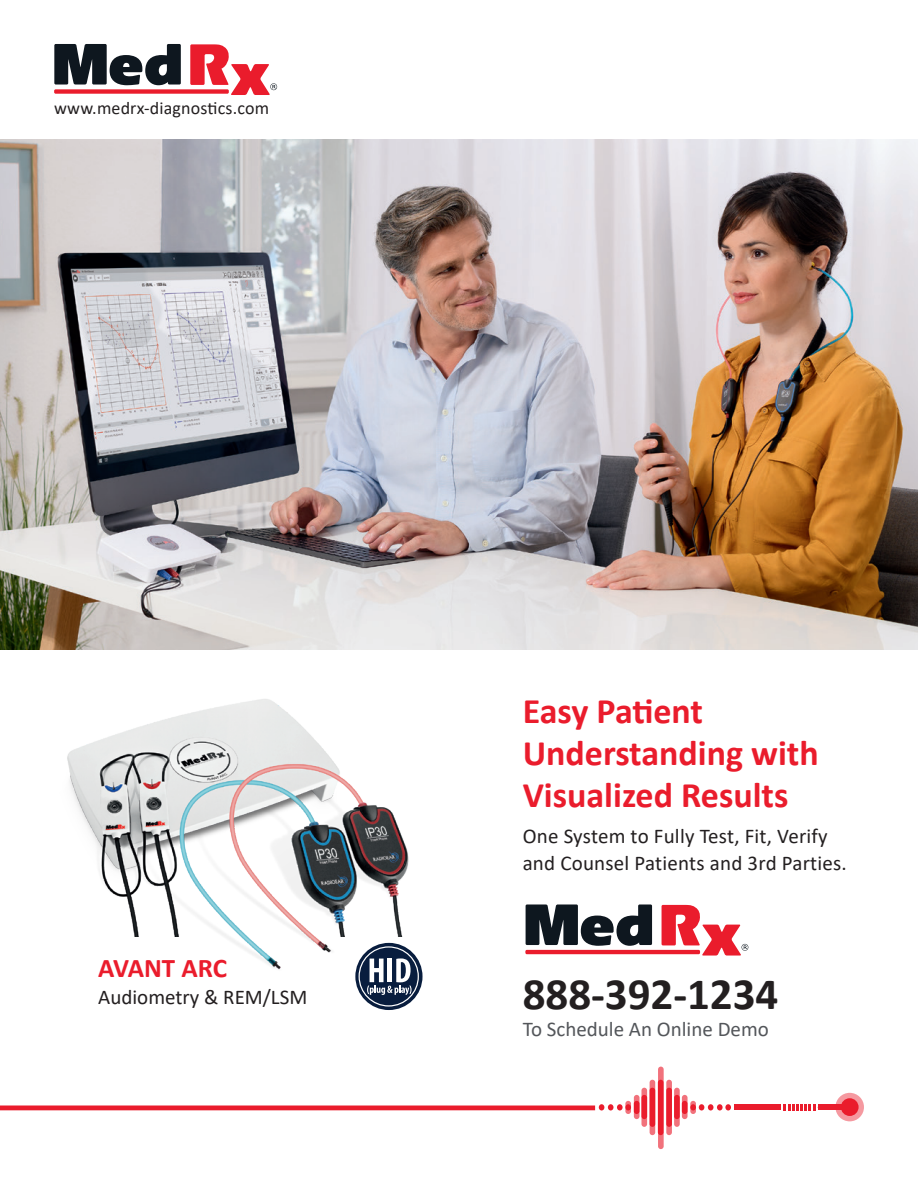
<style>
.page{position:relative;width:918px;height:1188px;background:#fff}
.page>*{position:absolute;margin:0;border:0;box-sizing:border-box;transform-origin:0 0}
.t1{font:700 45px "Calibri";color:#231f20}
.t2{font:700 36px/42px "Calibri";color:#ea1c2c}
.t3{font:700 27px "Calibri";letter-spacing:-.005em;color:#ea1c2c}
.t4{font:21px/27px "Calibri";letter-spacing:.01em;color:#231f20}
.t5{font:21px "Calibri";color:#53565a}
.t6{font:18px "Calibri";letter-spacing:.01em;color:#231f20}
</style>
<div class="page">
<img style="left:8px;top:649px;width:476px;height:321px">
<div style="left:108px;top:937px;width:85px;height:154px;background:#fff"></div>
<div style="left:54px;top:89px;width:175px;height:5px;background:#ea1c2c"></div>
<svg style="left:54px;top:44px;width:127px;height:41px"></svg>
<svg style="left:190px;top:44px;width:87px;height:51px"></svg>
<hr style="left:525px;top:950px;width:175px;height:4px;background:#ea1c2c">
<svg style="left:526px;top:904px;width:126px;height:42px"></svg>
<svg style="left:662px;top:905px;width:86px;height:51px"></svg>
<div style="left:337px;top:937px;width:110px;height:135px;background:#fff"></div>
<svg style="left:835px;top:1093px;width:29px;height:28px"></svg>
<div style="left:734px;top:1105px;width:47px;height:5px;background:#ea1c2c"></div>
<div style="left:725px;top:1104px;width:6px;height:7px;background:#ea1c2c;border-radius:50%"></div>
<div style="left:717px;top:1104px;width:6px;height:7px;background:#ea1c2c;border-radius:50%"></div>
<div style="left:708px;top:1104px;width:6px;height:7px;background:#ea1c2c;border-radius:50%"></div>
<svg style="left:699px;top:1104px;width:5px;height:7px"></svg>
<svg style="left:690px;top:1101px;width:6px;height:13px"></svg>
<div style="left:682px;top:1095px;width:6px;height:24px;background:#f1727c;border-radius:3px"></div>
<div style="left:682px;top:1101px;width:6px;height:13px;background:#ea1c2c;border-radius:3px"></div>
<svg style="left:674px;top:1088px;width:6px;height:39px"></svg>
<svg style="left:666px;top:1080px;width:6px;height:55px"></svg>
<svg style="left:658px;top:1067px;width:6px;height:82px"></svg>
<svg style="left:650px;top:1080px;width:5px;height:55px"></svg>
<svg style="left:641px;top:1088px;width:6px;height:39px"></svg>
<div style="left:634px;top:1095px;width:6px;height:24px;background:#f1727c;border-radius:3px"></div>
<div style="left:634px;top:1101px;width:5px;height:13px;background:#ea1c2c;border-radius:3px"></div>
<svg style="left:625px;top:1101px;width:6px;height:13px"></svg>
<div style="left:617px;top:1104px;width:6px;height:7px;background:#ea1c2c;border-radius:50%"></div>
<div style="left:608px;top:1104px;width:6px;height:7px;background:#ea1c2c;border-radius:50%"></div>
<svg style="left:0;top:1104px;width:604px;height:7px;background:#f0636e"></svg>
<svg style="left:784px;top:1104px;width:31px;height:7px"></svg>
<div style="left:818px;top:1105px;width:32px;height:5px;background:#ea1c2c"></div>
<svg style="left:355px;top:943px;width:68px;height:67px;background:#243754"></svg>
<div style="left:359px;top:946px;width:60px;height:61px;border:1px solid #fff;border-radius:50%"></div>
<svg style="left:367px;top:958px;width:45px;height:37px"></svg>
<img style="left:0;top:139px;width:918px;height:510px">
<p class="t6" style="left:54px;top:96px;width:217px">www.medrx-diagnostics.com</p>
<p class="t2" style="left:523px;top:690px;width:298px">Easy Patient<br>Understanding with<br>Visualized Results</p>
<p class="t4" style="left:523px;top:822px;width:326px">One System to Fully Test, Fit, Verify and Counsel Patients and 3rd Parties.</p>
<p class="t3" style="left:98px;top:949px;width:130px">AVANT ARC</p>
<p class="t4" style="left:98px;top:983px;width:211px">Audiometry &amp; REM/LSM</p>
<p class="t1" style="left:523px;top:962px;width:257px">888-392-1234</p>
<p class="t5" style="left:523px;top:1015px;width:248px">To Schedule An Online Demo</p>
</div>
